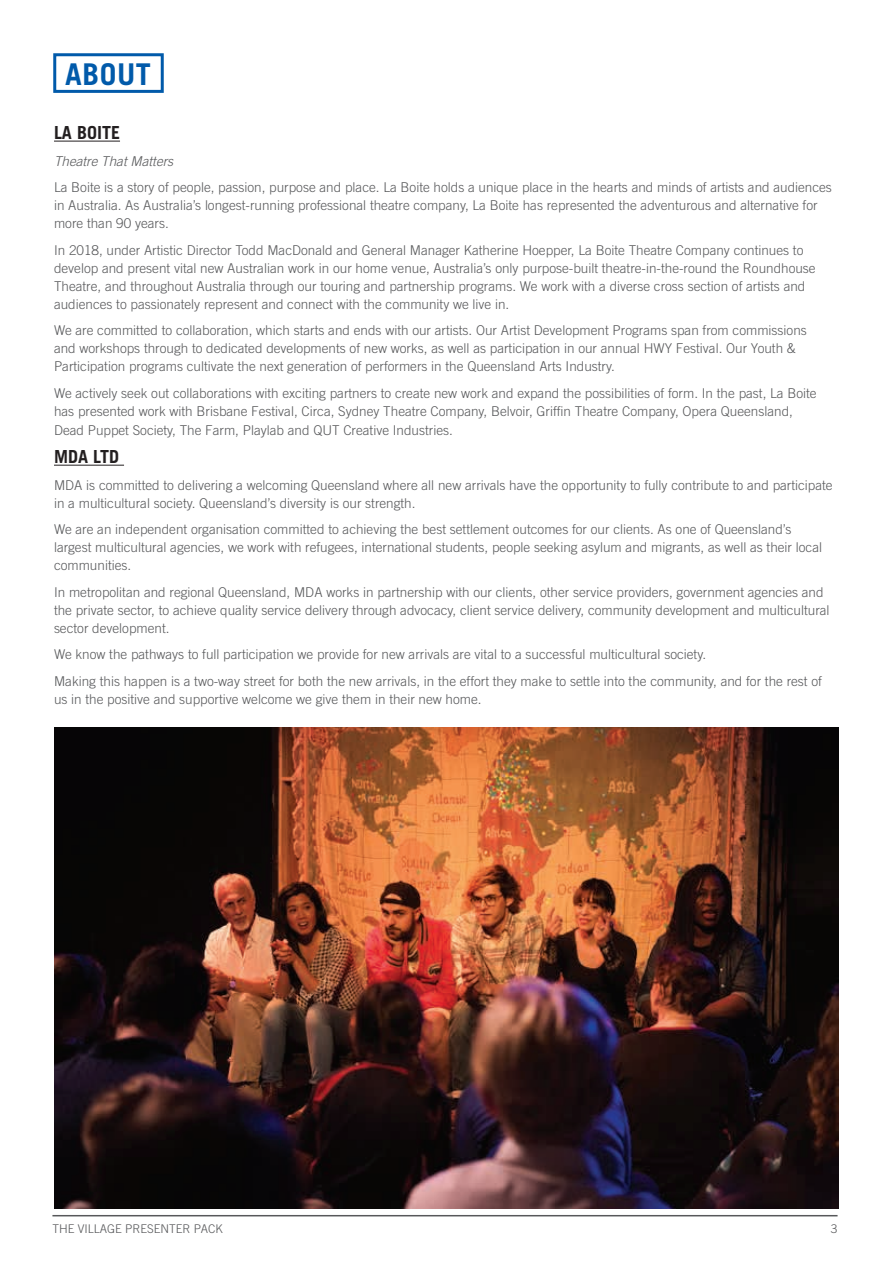
<style>
.page{position:relative;width:893px;height:1263px;background:#fff}
.page>*{position:absolute;margin:0;border:0;box-sizing:border-box;transform-origin:0 0}
.t1{font:700 30px "Trade Gothic";letter-spacing:.02em;color:#015aaa}
.t2{font:700 18px "Trade Gothic";color:#231f20}
.t3{font:300 13.5px/18px "Trade Gothic";color:#57585a}
.t4{font:italic 300 13.5px "Trade Gothic";color:#57585a}
.t5{font:300 12px "Trade Gothic";color:#57585a}
</style>
<div class="page">
<hr style="left:52px;top:1215px;width:785px;height:1px;background:#57585a">
<hr style="left:54px;top:141px;width:66px;height:1px;background:#231f20">
<hr style="left:54px;top:465px;width:70px;height:1px;background:#231f20">
<div style="left:53px;top:53px;width:111px;height:40px;border:3px solid #015aaa"></div>
<img style="left:54px;top:727px;width:785px;height:482px">
<h1 class="t1" style="left:65px;top:55px;width:87px">ABOUT</h1>
<h2 class="t2" style="left:54px;top:122px;width:68px">LA BOITE</h2>
<p class="t4" style="left:54px;top:153px;width:121px">Theatre That Matters</p>
<p class="t3" style="left:54px;top:178px;width:779px">La Boite is a story of people, passion, purpose and place. La Boite holds a unique place in the hearts and minds of artists and audiences in Australia. As Australia’s longest-running professional theatre company, La Boite has represented the adventurous and alternative for more than 90 years.</p>
<p class="t3" style="left:54px;top:241px;width:763px">In 2018, under Artistic Director Todd MacDonald and General Manager Katherine Hoepper, La Boite Theatre Company continues to develop and present vital new Australian work in our home venue, Australia’s only purpose-built theatre-in-the-round the Roundhouse Theatre, and throughout Australia through our touring and partnership programs. We work with a diverse cross section of artists and audiences to passionately represent and connect with the community we live in.</p>
<p class="t3" style="left:54px;top:321px;width:754px">We are committed to collaboration, which starts and ends with our artists. Our Artist Development Programs span from commissions and workshops through to dedicated developments of new works, as well as participation in our annual HWY Festival. Our Youth &amp;<br>Participation programs cultivate the next generation of performers in the Queensland Arts Industry.</p>
<p class="t3" style="left:54px;top:384px;width:764px">We actively seek out collaborations with exciting partners to create new work and expand the possibilities of form. In the past, La Boite has presented work with Brisbane Festival, Circa, Sydney Theatre Company, Belvoir, Griffin Theatre Company, Opera Queensland,</p>
<p class="t3" style="left:54px;top:421px;width:400px">Dead Puppet Society, The Farm, Playlab and QUT Creative Industries.</p>
<h2 class="t2" style="left:54px;top:446px;width:67px">MDA LTD</h2>
<p class="t3" style="left:54px;top:476px;width:780px">MDA is committed to delivering a welcoming Queensland where all new arrivals have the opportunity to fully contribute to and participate in a multicultural society. Queensland’s diversity is our strength.</p>
<p class="t3" style="left:54px;top:520px;width:770px">We are an independent organisation committed to achieving the best settlement outcomes for our clients. As one of Queensland’s largest multicultural agencies, we work with refugees, international students, people seeking asylum and migrants, as well as their local communities.</p>
<p class="t3" style="left:54px;top:583px;width:777px">In metropolitan and regional Queensland, MDA works in partnership with our clients, other service providers, government agencies and the private sector, to achieve quality service delivery through advocacy, client service delivery, community development and multicultural sector development.</p>
<p class="t3" style="left:54px;top:641px;width:769px;line-height:26.5px">We know the pathways to full participation we provide for new arrivals are vital to a successful multicultural society.<br>Making this happen is a two-way street for both the new arrivals, in the effort they make to settle into the community, and for the rest of</p>
<p class="t3" style="left:54px;top:690px;width:429px">us in the positive and supportive welcome we give them in their new home.</p>
<p class="t5" style="left:52px;top:1222px;width:172px">THE VILLAGE PRESENTER PACK</p>
<p class="t5" style="left:831px;top:1222px;width:8px">3</p>
</div>
